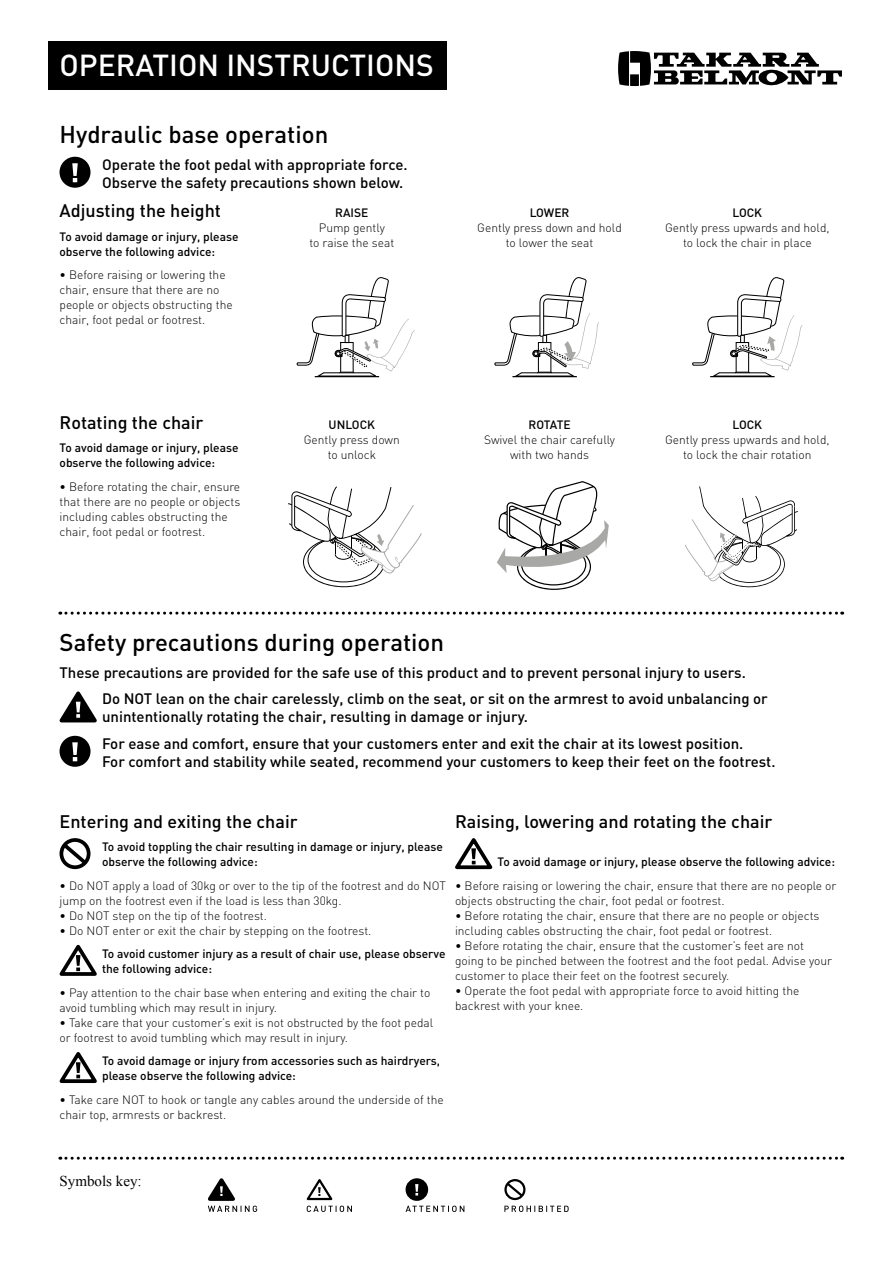
<style>
.page{position:relative;width:893px;height:1263px;background:#fff}
.page>*{position:absolute;margin:0;border:0;box-sizing:border-box;transform-origin:0 0}
.t1{font:500 30px "DIN";color:#fff}
.t2{font:500 24px "DIN";color:#000}
.t3{font:500 18px "DIN";color:#000}
.t4{font:500 15px/18px "DIN";color:#000}
.t5{font:15px "Times New Roman";color:#000}
.t6{font:300 12px/15px "DIN";color:#000}
.t7{font:500 12px/15px "DIN";color:#000}
.s1{font-weight:500}
</style>
<div class="page">
<div style="left:48px;top:41px;width:398px;height:48px;background:#000"></div>
<svg style="left:60px;top:612px;width:783px;height:3px"></svg>
<svg style="left:60px;top:1157px;width:783px;height:3px"></svg>
<svg style="left:406px;top:1205px;width:58px;height:7px"></svg>
<hr style="left:315px;top:376px;width:64px;height:1px;background:#000">
<svg style="left:297px;top:277px;width:118px;height:99px"></svg>
<hr style="left:512px;top:376px;width:65px;height:1px;background:#000">
<svg style="left:494px;top:277px;width:105px;height:99px"></svg>
<svg style="left:288px;top:486px;width:134px;height:101px"></svg>
<svg style="left:497px;top:481px;width:112px;height:109px"></svg>
<svg style="left:685px;top:486px;width:113px;height:101px"></svg>
<hr style="left:710px;top:376px;width:65px;height:1px;background:#000">
<svg style="left:692px;top:277px;width:110px;height:99px"></svg>
<svg style="left:59px;top:691px;width:38px;height:32px"></svg>
<svg style="left:59px;top:838px;width:32px;height:32px"></svg>
<svg style="left:59px;top:944px;width:38px;height:32px"></svg>
<svg style="left:455px;top:838px;width:38px;height:32px"></svg>
<svg style="left:59px;top:1052px;width:38px;height:31px"></svg>
<svg style="left:504px;top:1179px;width:65px;height:33px"></svg>
<svg style="left:306px;top:1179px;width:46px;height:33px"></svg>
<svg style="left:208px;top:1178px;width:49px;height:34px"></svg>
<div style="left:407px;top:1180px;width:19px;height:19px;background:#000;border-radius:50%"></div>
<div style="left:406px;top:1178px;width:22px;height:23px;border:4px solid #000;border-radius:50%"></div>
<svg style="left:415px;top:1184px;width:3px;height:11px"></svg>
<div style="left:61px;top:738px;width:28px;height:27px;background:#000;border-radius:50%"></div>
<div style="left:60px;top:736px;width:31px;height:31px;border:4px solid #000;border-radius:50%"></div>
<svg style="left:72px;top:742px;width:6px;height:19px"></svg>
<div style="left:61px;top:159px;width:28px;height:27px;background:#000;border-radius:50%"></div>
<div style="left:60px;top:157px;width:31px;height:31px;border:4px solid #000;border-radius:50%"></div>
<svg style="left:72px;top:163px;width:6px;height:19px"></svg>
<svg style="left:618px;top:51px;width:224px;height:35px"></svg>
<p class="t1" style="left:60px;top:46px;width:376px">OPERATION INSTRUCTIONS</p>
<p class="t2" style="left:60px;top:119px;width:270px">Hydraulic base operation</p>
<p class="t4" style="left:102px;top:155px;width:307px">Operate the foot pedal with appropriate force.<br>Observe the safety precautions shown below.</p>
<p class="t3" style="left:60px;top:199px;width:163px">Adjusting the height</p>
<p class="t7" style="left:60px;top:228px;width:180px">To avoid damage or injury, please observe the following advice:</p>
<p class="t6" style="left:60px;top:267px;width:175px">• Before raising or lowering the chair, ensure that there are no people or objects obstructing the chair, foot pedal or footrest.</p>
<p class="t6" style="left:309px;top:205px;width:86px;text-align:center"><span class="s1">RAISE<br></span>Pump gently<br>to raise the seat</p>
<p class="t3" style="left:60px;top:411px;width:145px">Rotating the chair</p>
<p class="t7" style="left:60px;top:440px;width:180px">To avoid damage or injury, please observe the following advice:</p>
<p class="t6" style="left:60px;top:479px;width:182px">• Before rotating the chair, ensure that there are no people or objects including cables obstructing the chair, foot pedal or footrest.</p>
<p class="t6" style="left:304px;top:417px;width:98px;text-align:center"><span class="s1">UNLOCK<br></span>Gently press down to unlock</p>
<p class="t6" style="left:477px;top:205px;width:146px;text-align:center"><span class="s1">LOWER<br></span>Gently press down and hold to lower the seat</p>
<p class="t6" style="left:665px;top:205px;width:166px;text-align:center"><span class="s1">LOCK<br></span>Gently press upwards and hold, to lock the chair in place</p>
<p class="t6" style="left:484px;top:417px;width:133px;text-align:center"><span class="s1">ROTATE<br></span>Swivel the chair carefully with two hands</p>
<p class="t6" style="left:665px;top:417px;width:166px;text-align:center"><span class="s1">LOCK<br></span>Gently press upwards and hold, to lock the chair rotation</p>
<p class="t2" style="left:60px;top:627px;width:386px">Safety precautions during operation</p>
<p class="t4" style="left:60px;top:663px;width:688px">These precautions are provided for the safe use of this product and to prevent personal injury to users.</p>
<p class="t4" style="left:102px;top:689px;width:667px">Do NOT lean on the chair carelessly, climb on the seat, or sit on the armrest to avoid unbalancing or unintentionally rotating the chair, resulting in damage or injury.</p>
<p class="t4" style="left:102px;top:734px;width:675px">For ease and comfort, ensure that your customers enter and exit the chair at its lowest position.<br>For comfort and stability while seated, recommend your customers to keep their feet on the footrest.</p>
<p class="t3" style="left:60px;top:810px;width:240px">Entering and exiting the chair</p>
<p class="t7" style="left:102px;top:839px;width:342px">To avoid toppling the chair resulting in damage or injury, please observe the following advice:</p>
<p class="t6" style="left:60px;top:878px;width:388px">• Do NOT apply a load of 30kg or over to the tip of the footrest and do NOT jump on the footrest even if the load is less than 30kg.</p>
<p class="t6" style="left:60px;top:908px;width:209px">• Do NOT step on the tip of the footrest.</p>
<p class="t6" style="left:60px;top:923px;width:313px">• Do NOT enter or exit the chair by stepping on the footrest.</p>
<p class="t7" style="left:102px;top:946px;width:345px">To avoid customer injury as a result of chair use, please observe the following advice:</p>
<p class="t6" style="left:60px;top:985px;width:372px">• Pay attention to the chair base when entering and exiting the chair to avoid tumbling which may result in injury.</p>
<p class="t6" style="left:60px;top:1015px;width:375px">• Take care that your customer’s exit is not obstructed by the foot pedal or footrest to avoid tumbling which may result in injury.</p>
<p class="t7" style="left:102px;top:1053px;width:340px">To avoid damage or injury from accessories such as hairdryers, please observe the following advice:</p>
<p class="t6" style="left:60px;top:1092px;width:386px">• Take care NOT to hook or tangle any cables around the underside of the chair top, armrests or backrest.</p>
<p class="t3" style="left:455px;top:810px;width:319px">Raising, lowering and rotating the chair</p>
<p class="t7" style="left:497px;top:854px;width:339px">To avoid damage or injury, please observe the following advice:</p>
<p class="t6" style="left:455px;top:878px;width:383px">• Before raising or lowering the chair, ensure that there are no people or objects obstructing the chair, foot pedal or footrest.</p>
<p class="t6" style="left:455px;top:908px;width:366px">• Before rotating the chair, ensure that there are no people or objects including cables obstructing the chair, foot pedal or footrest.</p>
<p class="t6" style="left:455px;top:938px;width:379px">• Before rotating the chair, ensure that the customer’s feet are not going to be pinched between the footrest and the foot pedal. Advise your customer to place their feet on the footrest securely.</p>
<p class="t6" style="left:455px;top:983px;width:346px">• Operate the foot pedal with appropriate force to avoid hitting the backrest with your knee.</p>
<p class="t5" style="left:60px;top:1171px;width:84px">Symbols key:</p>
</div>
